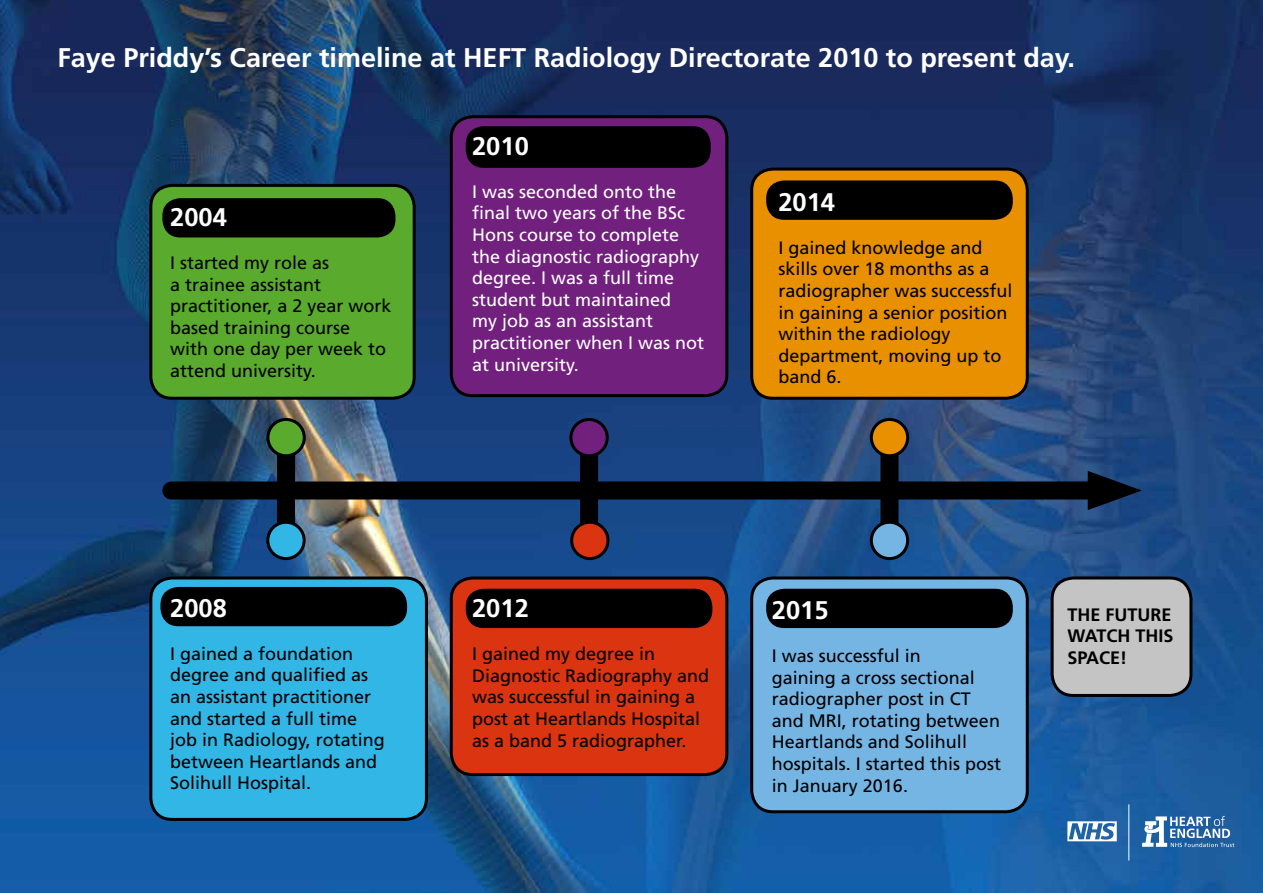
<style>
.page{position:relative;width:1263px;height:893px;background:#fff}
.page>*{position:absolute;margin:0;border:0;box-sizing:border-box;transform-origin:0 0}
.t1{font:700 27px "Frutiger";color:#fff}
.t2{font:700 25.5px "Frutiger";color:#fff}
.t3{font:18px/21.6px "Frutiger";color:#000}
.t4{font:18px/21.6px "Frutiger";color:#fff}
.t5{font:700 18px/21.6px "Frutiger";color:#000;text-align:justify}
</style>
<div class="page">
<img style="left:0;top:0;width:1263px;height:893px">
<div style="left:151px;top:185px;width:263px;height:213px;background:#5aaa2e;border-radius:21px"></div>
<div style="left:149px;top:184px;width:267px;height:216px;border:3px solid #000;border-radius:21px"></div>
<div style="left:162px;top:198px;width:233px;height:39px;background:#000;border-radius:18px"></div>
<div style="left:151px;top:578px;width:275px;height:241px;background:#31b6e5;border-radius:21px"></div>
<div style="left:149px;top:576px;width:279px;height:245px;border:3px solid #000;border-radius:21px"></div>
<div style="left:451px;top:117px;width:276px;height:279px;background:#71207d;border-radius:21px"></div>
<div style="left:450px;top:115px;width:278px;height:282px;border:3px solid #000;border-radius:21px"></div>
<div style="left:160px;top:587px;width:247px;height:39px;background:#000;border-radius:18px"></div>
<div style="left:451px;top:578px;width:276px;height:196px;background:#db3410;border-radius:21px"></div>
<div style="left:450px;top:576px;width:278px;height:200px;border:3px solid #000;border-radius:21px"></div>
<div style="left:466px;top:589px;width:246px;height:39px;background:#000;border-radius:18px"></div>
<div style="left:466px;top:126px;width:245px;height:42px;background:#000;border-radius:18px"></div>
<div style="left:752px;top:578px;width:275px;height:234px;background:#75b5e4;border-radius:21px"></div>
<div style="left:750px;top:576px;width:279px;height:237px;border:3px solid #000;border-radius:21px"></div>
<div style="left:752px;top:169px;width:275px;height:229px;background:#e99000;border-radius:21px"></div>
<div style="left:750px;top:168px;width:279px;height:232px;border:3px solid #000;border-radius:21px"></div>
<div style="left:766px;top:589px;width:247px;height:39px;background:#000;border-radius:18px"></div>
<div style="left:766px;top:180px;width:247px;height:40px;background:#000;border-radius:18px"></div>
<div style="left:1052px;top:578px;width:139px;height:117px;background:#c4c4c4;border-radius:21px"></div>
<div style="left:1051px;top:576px;width:141px;height:121px;border:3px solid #000;border-radius:21px"></div>
<div style="left:171px;top:481px;width:938px;height:18px;background:#000"></div>
<svg style="left:1088px;top:471px;width:54px;height:39px"></svg>
<div style="left:277px;top:453px;width:18px;height:40px;background:#000"></div>
<div style="left:277px;top:501px;width:18px;height:40px;background:#000"></div>
<div style="left:580px;top:451px;width:18px;height:40px;background:#000"></div>
<div style="left:580px;top:501px;width:18px;height:40px;background:#000"></div>
<div style="left:880px;top:451px;width:18px;height:40px;background:#000"></div>
<div style="left:880px;top:501px;width:18px;height:40px;background:#000"></div>
<div style="left:268px;top:419px;width:36px;height:37px;background:#5aaa2e;border-radius:50%"></div>
<div style="left:266px;top:418px;width:40px;height:39px;border:3px solid #000;border-radius:50%"></div>
<div style="left:268px;top:522px;width:36px;height:37px;background:#31b6e5;border-radius:50%"></div>
<div style="left:266px;top:521px;width:40px;height:39px;border:3px solid #000;border-radius:50%"></div>
<div style="left:571px;top:419px;width:36px;height:37px;background:#71207d;border-radius:50%"></div>
<div style="left:569px;top:418px;width:40px;height:39px;border:3px solid #000;border-radius:50%"></div>
<div style="left:572px;top:522px;width:36px;height:37px;background:#db3410;border-radius:50%"></div>
<div style="left:570px;top:521px;width:39px;height:39px;border:3px solid #000;border-radius:50%"></div>
<div style="left:871px;top:419px;width:37px;height:37px;background:#e99000;border-radius:50%"></div>
<div style="left:870px;top:418px;width:39px;height:39px;border:3px solid #000;border-radius:50%"></div>
<div style="left:871px;top:522px;width:37px;height:37px;background:#75b5e4;border-radius:50%"></div>
<div style="left:870px;top:521px;width:39px;height:39px;border:3px solid #000;border-radius:50%"></div>
<hr style="left:1128px;top:805px;width:1px;height:55px;background:#fff">
<svg style="left:1142px;top:816px;width:92px;height:31px"></svg>
<svg style="left:1067px;top:821px;width:50px;height:20px"></svg>
<h1 class="t1" style="left:57px;top:42px;width:1019px">Faye Priddy’s Career timeline at HEFT Radiology Directorate 2010 to present day.</h1>
<h2 class="t2" style="left:170px;top:202px;width:58px">2004</h2>
<p class="t3" style="left:170px;top:252px;width:223px">I started my role as<br>a trainee assistant practitioner, a 2 year work based training course with one day per week to attend university.</p>
<h2 class="t2" style="left:472px;top:131px;width:58px">2010</h2>
<p class="t4" style="left:472px;top:181px;width:234px">I was seconded onto the final two years of the BSc<br>Hons course to complete the diagnostic radiography degree. I was a full time student but maintained<br>my job as an assistant practitioner when I was not at university.</p>
<h2 class="t2" style="left:778px;top:187px;width:58px">2014</h2>
<p class="t3" style="left:778px;top:236px;width:236px">I gained knowledge and skills over 18 months as a radiographer was successful in gaining a senior position within the radiology department, moving up to band 6.</p>
<h2 class="t2" style="left:170px;top:593px;width:58px">2008</h2>
<p class="t3" style="left:170px;top:643px;width:216px">I gained a foundation degree and qualified as an assistant practitioner and started a full time job in Radiology, rotating between Heartlands and<br>Solihull Hospital.</p>
<h2 class="t2" style="left:472px;top:593px;width:58px">2012</h2>
<p class="t3" style="left:472px;top:643px;width:239px">I gained my degree in<br>Diagnostic Radiography and was successful in gaining a post at Heartlands Hospital as a band 5 radiographer.</p>
<h2 class="t2" style="left:772px;top:595px;width:58px">2015</h2>
<p class="t3" style="left:772px;top:645px;width:231px">I was successful in<br>gaining a cross sectional radiographer post in CT and MRI, rotating between<br>Heartlands and Solihull hospitals. I started this post in January 2016.</p>
<p class="t5" style="left:1067px;top:603px;width:107px">THE FUTURE WATCH THIS SPACE!</p>
</div>
